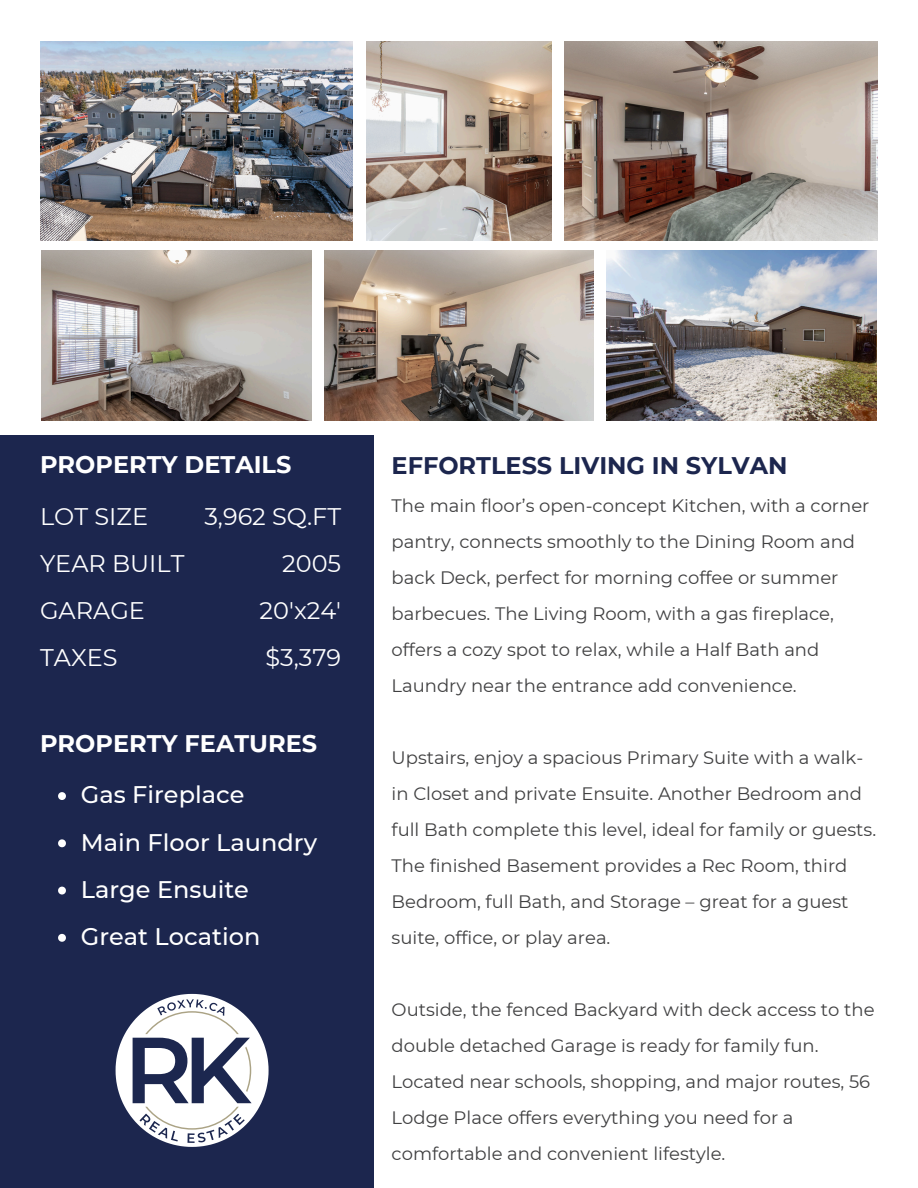
<style>
.page{position:relative;width:918px;height:1188px;background:#fff}
.page>*{position:absolute;margin:0;border:0;box-sizing:border-box;transform-origin:0 0}
.t1{font:24px/47.2px "Montserrat";color:#fff}
.t2{font:500 24px "Montserrat";color:#fff}
.t3{font:700 24px "Montserrat";color:#fff}
.t4{font:700 24px "Montserrat";color:#1c264e}
.t5{font:18px/36px "Montserrat";color:#404041}
</style>
<div class="page">
<img style="left:565px;top:41px;width:313px;height:199px">
<img style="left:40px;top:41px;width:313px;height:199px">
<img style="left:41px;top:250px;width:270px;height:170px">
<img style="left:367px;top:41px;width:184px;height:199px">
<div style="left:0;top:436px;width:374px;height:752px;background:#1c264e"></div>
<svg style="left:116px;top:994px;width:153px;height:153px"></svg>
<svg style="left:58px;top:792px;width:8px;height:8px"></svg>
<svg style="left:58px;top:839px;width:8px;height:8px"></svg>
<svg style="left:58px;top:887px;width:8px;height:8px"></svg>
<svg style="left:58px;top:934px;width:8px;height:8px"></svg>
<img style="left:324px;top:250px;width:270px;height:170px">
<img style="left:607px;top:250px;width:270px;height:170px">
<p class="t3" style="left:40px;top:450px;width:253px">PROPERTY DETAILS</p>
<h1 class="t1" style="left:40px;top:492px;width:146px">LOT SIZE<br>YEAR BUILT<br>GARAGE</h1>
<h2 class="t1" style="left:40px;top:634px;width:79px">TAXES</h2>
<p class="t1" style="left:204px;top:492px;width:138px;text-align:right">3,962 SQ.FT<br>2005<br>20'x24'</p>
<h3 class="t1" style="left:266px;top:634px;width:77px">$3,379</h3>
<p class="t3" style="left:40px;top:729px;width:279px">PROPERTY FEATURES</p>
<p class="t2" style="left:81px;top:780px;width:165px">Gas Fi replace</p>
<p class="t2" style="left:81px;top:827px;width:238px">Main Floor Laundry</p>
<p class="t2" style="left:81px;top:875px;width:170px">Large Ensuite</p>
<p class="t2" style="left:81px;top:922px;width:181px">Great Location</p>
<p class="t4" style="left:392px;top:451px;width:398px">EFFORTLESS LIVING IN SYLVAN</p>
<h1 class="t5" style="left:392px;top:488px;width:479px">The mai n floor’s open-concept Kitchen, with a corner pantry, connects smoothly to the Di ni ng Room and back Deck, perfect for morni ng coffee or summer barbecues. The Livi ng Room, with a gas fi replace, offers a cozy spot to relax, whi le a Half Bath and Laundry near the entrance add convenience.</h1>
<p class="t5" style="left:392px;top:740px;width:486px">Upstai rs, enjoy a spacious Pri mary Suite with a walk-<br>i n Closet and private Ensuite. Another Bedroom and full Bath complete this level, ideal for fami ly or guests.<br>The fi nished Basement provides a Rec Room, thi rd Bedroom, full Bath, and Storage – great for a guest suite, office, or play area.</p>
<p class="t5" style="left:392px;top:992px;width:484px">Outside, the fenced Backyard with deck access to the double detached Garage is ready for fami ly fun.<br>Located near schools, shoppi ng, and major routes, 56<br>Lodge Place offers everythi ng you need for a comfortable and convenient lifestyle.</p>
</div>
